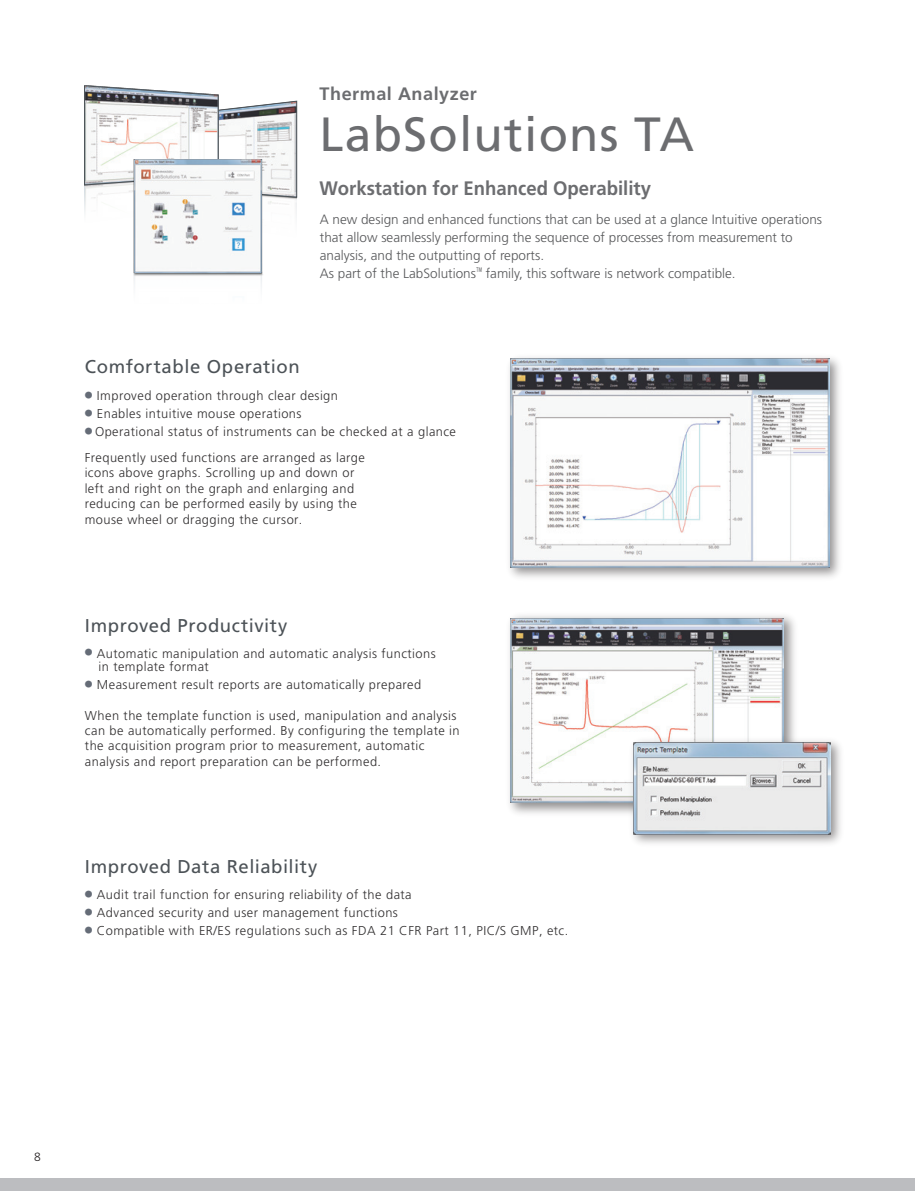
<style>
.page{position:relative;width:915px;height:1191px;background:#fff}
.page>*{position:absolute;margin:0;border:0;box-sizing:border-box;transform-origin:0 0}
.t1{font:48px "Frutiger LT Std";letter-spacing:.025em;color:#6c6d70}
.t2{font:700 19.5px "Frutiger";color:#6c6d70;scale:.95 1}
.t3{font:18.6px "Frutiger";letter-spacing:.03em;color:#4c5257}
.t4{font:700 18px "Frutiger";letter-spacing:.03em;color:#6c6d70}
.t5{font:300 13.5px/18px "Frutiger LT Std";color:#57585a}
.t6{font:300 12.9px/15.5px "Frutiger";letter-spacing:.035em;color:#312f30}
.t7{font:300 12px "Frutiger LT Std";color:#231f20}
</style>
<div class="page">
<div style="left:0;top:1178px;width:914px;height:13px;background:#bcbdc0"></div>
<img style="left:509px;top:357px;width:331px;height:221px">
<img style="left:510px;top:359px;width:318px;height:208px">
<img style="left:509px;top:615px;width:286px;height:199px">
<img style="left:510px;top:618px;width:273px;height:184px">
<img style="left:625px;top:733px;width:216px;height:111px">
<img style="left:633px;top:742px;width:196px;height:92px">
<svg style="left:84px;top:86px;width:213px;height:111px"></svg>
<img style="left:120px;top:159px;width:155px;height:129px">
<h3 class="t4" style="left:319px;top:83px;width:159px">Thermal Analyzer</h3>
<h1 class="t1" style="left:319px;top:106px;width:376px">LabSolutions TA</h1>
<h2 class="t2" style="left:319px;top:177px;width:350px">Workstation for Enhanced Operability</h2>
<p class="t5" style="left:320px;top:210px;width:503px">A new design and enhanced functions that can be used at a glance Intuitive operations that allow seamlessly performing the sequence of processes from measurement to analysis, and the outputting of reports.<br>As part of the LabSolutions<sup>™</sup> family, this software is network compatible.</p>
<h3 class="t3" style="left:85px;top:355px;width:216px">Comfortable Operation</h3>
<p class="t6" style="left:85px;top:388px;width:254px"><sup>●</sup> Improved operation through clear design</p>
<p class="t6" style="left:85px;top:406px;width:218px"><sup>●</sup> Enables intuitive mouse operations</p>
<p class="t6" style="left:85px;top:418px;width:373px;line-height:26px"><sup>●</sup> Operational status of instruments can be checked at a glance<br>Frequently used functions are arranged as large</p>
<p class="t6" style="left:85px;top:465px;width:274px">icons above graphs. Scrolling up and down or left and right on the graph and enlarging and reducing can be performed easily by using the mouse wheel or dragging the cursor.</p>
<h3 class="t3" style="left:85px;top:614px;width:204px">Improved Productivity</h3>
<p class="t6" style="left:98px;top:646px;width:338px;line-height:13.5px;text-indent:-14px"><sup>●</sup> Automatic manipulation and automatic analysis functions in template format</p>
<p class="t6" style="left:85px;top:677px;width:337px"><sup>●</sup> Measurement result reports are automatically prepared</p>
<p class="t6" style="left:85px;top:707px;width:376px">When the template function is used, manipulation and analysis can be automatically performed. By configuring the template in the acquisition program prior to measurement, automatic analysis and report preparation can be performed.</p>
<h3 class="t3" style="left:85px;top:855px;width:234px">Improved Data Reliability</h3>
<p class="t6" style="left:85px;top:886px;width:328px"><sup>●</sup> Audit trail function for ensuring reliability of the data</p>
<p class="t6" style="left:85px;top:904px;width:314px"><sup>●</sup> Advanced security and user management functions</p>
<p class="t6" style="left:85px;top:922px;width:484px"><sup>●</sup> Compatible with ER/ES regulations such as FDA 21 CFR Part 11, PIC/S GMP, etc.</p>
<p class="t7" style="left:34px;top:1150px;width:8px">8</p>
</div>
